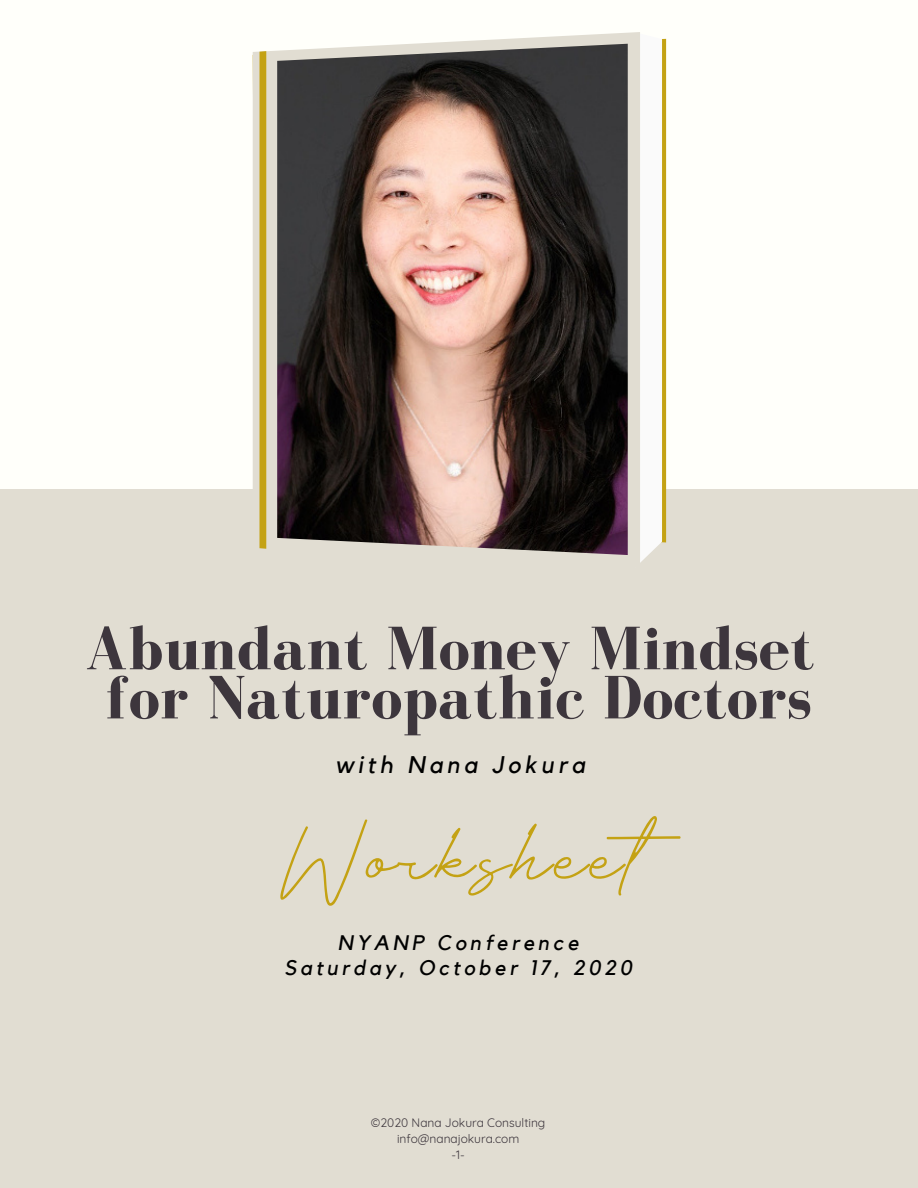
<style>
.page{position:relative;width:918px;height:1188px;background:#e1ddd2}
.page>*{position:absolute;margin:0;border:0;box-sizing:border-box;transform-origin:0 0}
.t1{font:84px "Velocity DEMO Regular";letter-spacing:.04em;color:#c4a214}
.t2{font:700 63px/49.2px "Bodoni FLF";letter-spacing:.01em;color:#3d363d;text-align:center}
.t3{font:italic 24px "Kollektif";letter-spacing:.18em;color:#000}
.t4{font:italic 21px/25.2px "Kollektif";letter-spacing:.18em;color:#000;text-align:center}
.t5{font:12px/15.8px "Quicksand";color:#3d363d;text-align:center}
</style>
<div class="page">
<div style="left:0;top:0;width:918px;height:489px;background:#fffffa"></div>
<svg style="left:640px;top:489px;width:22px;height:74px;background:#f6f5f4"></svg>
<svg style="left:253px;top:32px;width:387px;height:517px;fill:#e1ddd2"></svg>
<div style="left:260px;top:51px;width:6px;height:498px;background:#c4a214"></div>
<img style="left:277px;top:44px;width:351px;height:511px">
<h2 class="t2" style="left:85px;top:623px;width:731px">Abundant Money Mindset for Naturopathic Doctors</h2>
<h3 class="t3" style="left:335px;top:753px;width:251px">with Nana Jokura</h3>
<h1 class="t1" style="left:276px;top:824px;width:425px">Worksheet</h1>
<h3 class="t4" style="left:284px;top:931px;width:349px">NYANP Conference<br>Saturday, October 17, 2020</h3>
<p class="t5" style="left:371px;top:1115px;width:176px">©2020 Nana Jokura Consulting info@nanajokura.com<br>-1-</p>
</div>
